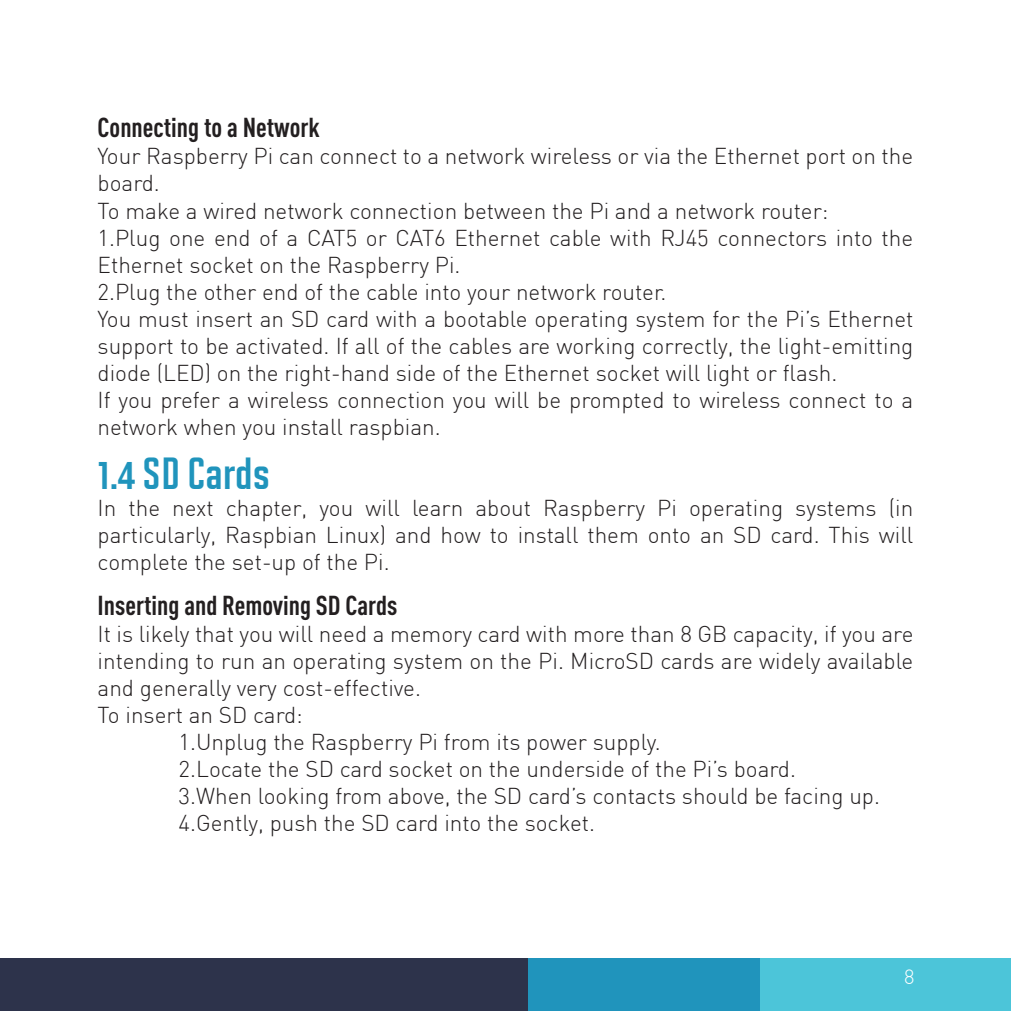
<style>
.page{position:relative;width:1011px;height:1011px;background:#fff}
.page>*{position:absolute;margin:0;border:0;box-sizing:border-box;transform-origin:0 0}
.t1{font:700 45px "Solano Gothic MVB Std";color:#2094bc}
.t2{font:700 27px "DIN Cond";color:#231f20}
.t3{font:300 22.5px/27px "DIN";color:#231f20}
.t4{font:300 20.25px "DIN";color:#fff}
</style>
<div class="page">
<div style="left:759px;top:957px;width:251px;height:53px;background:#4cc5d9"></div>
<div style="left:527px;top:957px;width:232px;height:53px;background:#2094bc"></div>
<div style="left:0;top:957px;width:527px;height:53px;background:#2d334b"></div>
<p class="t2" style="left:98px;top:111px;width:223px">Connecting to a Network</p>
<p class="t3" style="left:98px;top:143px;width:817px">Your Raspberry Pi can connect to a network wireless or via the Ethernet port on the board.<br>To make a wired network connection between the Pi and a network router:<br>1.Plug one end of a CAT5 or CAT6 Ethernet cable with RJ45 connectors into the Ethernet socket on the Raspberry Pi.<br>2.Plug the other end of the cable into your network router.<br>You must insert an SD card with a bootable operating system for the Pi’s Ethernet support to be activated. If all of the cables are working correctly, the light-emitting diode (LED) on the right-hand side of the Ethernet socket will light or flash.<br>If you prefer a wireless connection you will be prompted to wireless connect to a network when you install raspbian.</p>
<h1 class="t1" style="left:98px;top:448px;width:174px">1.4 SD Cards</h1>
<p class="t3" style="left:98px;top:494px;width:817px;text-align:justify">In the next chapter, you will learn about Raspberry Pi operating systems (in particularly, Raspbian Linux) and how to install them onto an SD card. This will complete the set-up of the Pi.</p>
<p class="t2" style="left:98px;top:588px;width:301px">Inserting and Removing SD Cards</p>
<p class="t3" style="left:98px;top:620px;width:817px">It is likely that you will need a memory card with more than 8 GB capacity, if you are</p>
<p class="t3" style="left:98px;top:647px;width:817px">intending to run an operating system on the Pi. MicroSD cards are widely available</p>
<p class="t3" style="left:98px;top:674px;width:325px">and generally very cost-effective.</p>
<p class="t3" style="left:98px;top:701px;width:207px">To insert an SD card:</p>
<p class="t3" style="left:179px;top:728px;width:483px">1.Unplug the Raspberry Pi from its power supply.</p>
<p class="t3" style="left:179px;top:755px;width:618px">2.Locate the SD card socket on the underside of the Pi’s board.</p>
<p class="t3" style="left:179px;top:782px;width:702px">3.When looking from above, the SD card’s contacts should be facing up.</p>
<p class="t3" style="left:179px;top:809px;width:418px">4.Gently, push the SD card into the socket.</p>
<p class="t4" style="left:903px;top:963px;width:12px">8</p>
</div>
